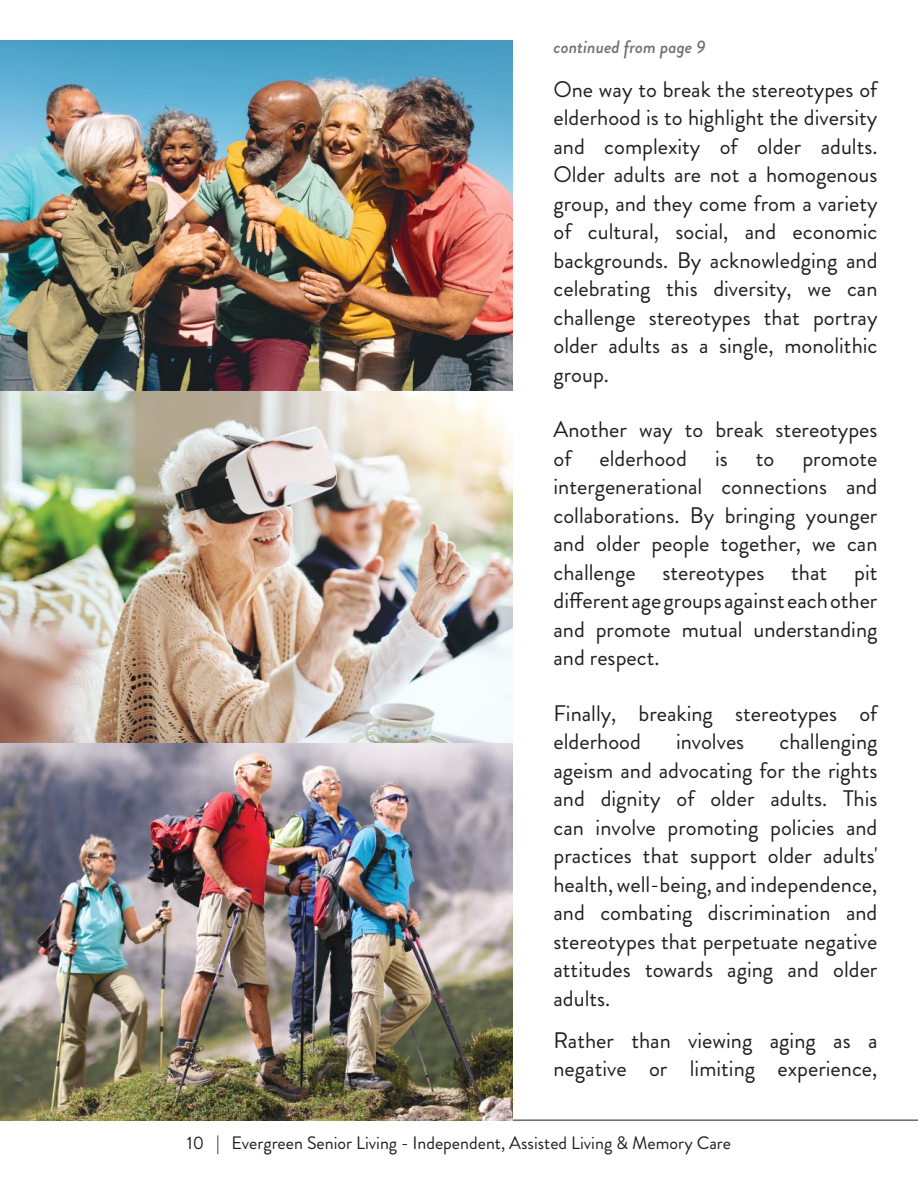
<style>
.page{position:relative;width:918px;height:1188px;background:#fff}
.page>*{position:absolute;margin:0;border:0;box-sizing:border-box;transform-origin:0 0}
.t1{font:22.5px/28.5px "Brandon Grotesque";color:#241f1f;text-align:justify}
.t2{font:18px "Brandon Grotesque";color:#241f1f}
.t3{font:italic 500 18px "Brandon Grotesque";color:#717072}
</style>
<div class="page">
<hr style="left:0;top:1120px;width:918px;height:1px;background:#241f1f">
<img style="left:0;top:40px;width:513px;height:1080px">
<p class="t3" style="left:554px;top:34px;width:154px">continued from page 9</p>
<p class="t1" style="left:554px;top:75px;width:326px">One way to break the stereotypes of elderhood is to highlight the diversity and complexity of older adults.<br>Older adults are not a homogenous group, and they come from a variety of cultural, social, and economic backgrounds. By acknowledging and celebrating this diversity, we can challenge stereotypes that portray older adults as a single, monolithic group.</p>
<p class="t1" style="left:554px;top:416px;width:326px">Another way to break stereotypes of elderhood is to promote intergenerational connections and collaborations. By bringing younger and older people together, we can challenge stereotypes that pit different age groups against each other and promote mutual understanding and respect.</p>
<p class="t1" style="left:554px;top:699px;width:325px">Finally, breaking stereotypes of elderhood</p>
<p class="t1" style="left:554px;top:728px;width:326px;text-indent:226px">challenging ageism and advocating for the rights and dignity of older adults. This can involve promoting policies and practices that support older adults' health, well-being, and independence, and combating discrimination and stereotypes that perpetuate negative attitudes towards aging and older adults.</p>
<p class="t1" style="left:554px;top:1026px;width:326px">Rather than viewing aging as a negative or limiting experience,</p>
<p class="t1" style="left:676px;top:728px;width:70px">involves</p>
<p class="t2" style="left:187px;top:1130px;width:546px">10 | Evergreen Senior Living - Independent, Assisted Living &amp; Memory Care</p>
</div>
